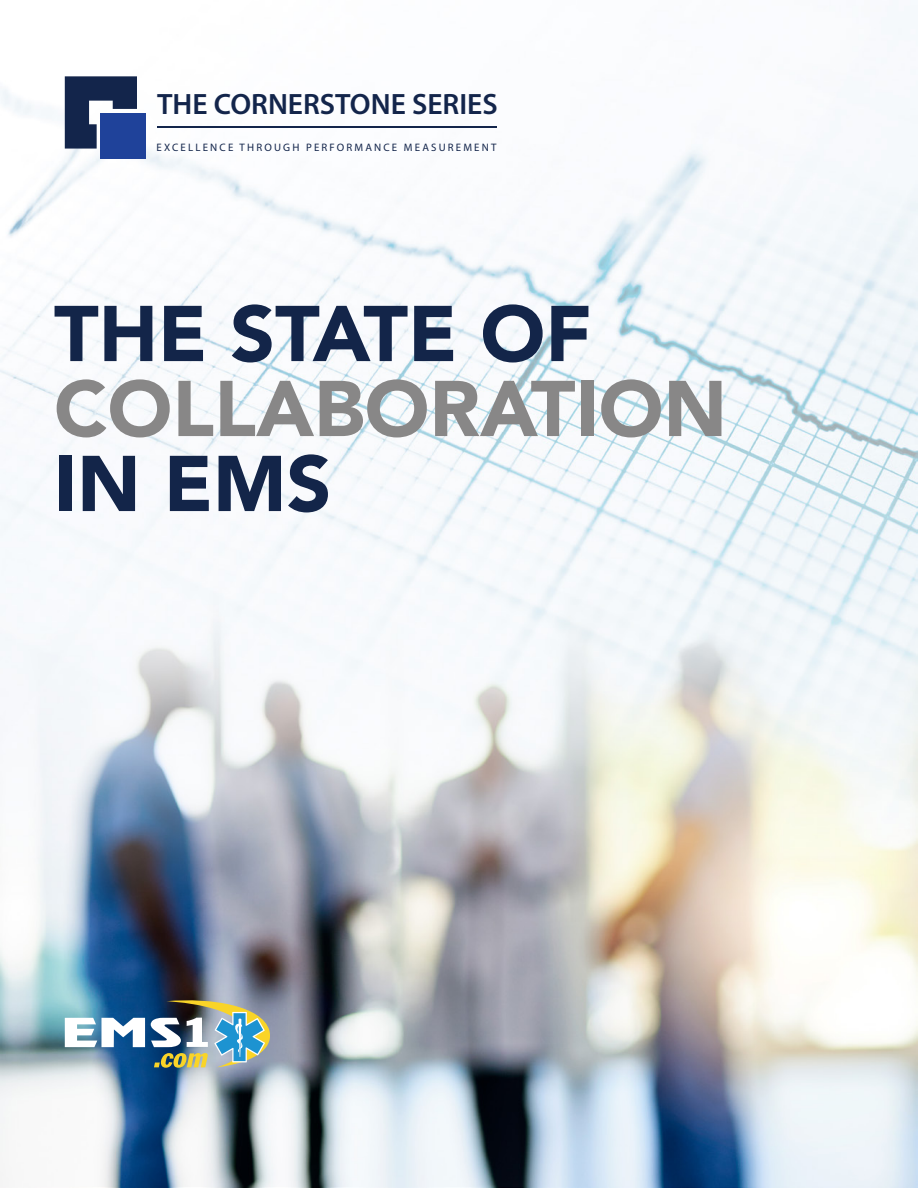
<style>
.page{position:relative;width:918px;height:1188px;background:#fff}
.page>*{position:absolute;margin:0;border:0;box-sizing:border-box;transform-origin:0 0}
.t1{font:900 78px "Avenir LT Std";color:#132549}
.t2{font:900 78px "Avenir LT Std";color:#888787}
.t3{font:600 29.55px "Myriad Pro";color:#13254b}
.t4{font:10.8px "Myriad Pro";letter-spacing:.2em;color:#13254b}
</style>
<div class="page">
<img style="left:0;top:28px;width:918px;height:1160px">
<svg style="left:65px;top:1018px;width:80px;height:29px"></svg>
<img style="left:151px;top:997px;width:123px;height:71px">
<svg style="left:65px;top:76px;width:72px;height:73px;background:#384868"></svg>
<div style="left:101px;top:113px;width:45px;height:45px;background:#1f429a"></div>
<hr style="left:157px;top:126px;width:339px;height:1px;background:#13254b">
<h2 class="t3" style="left:157px;top:85px;width:342px">THE CORNERSTONE SERIES</h2>
<p class="t4" style="left:157px;top:141px;width:341px">EXCELLENCE THROUGH PERFORMANCE MEASUREMENT</p>
<h1 class="t1" style="left:54px;top:287px;width:539px">THE STATE OF</h1>
<h1 class="t2" style="left:54px;top:362px;width:675px">COLLABORATION</h1>
<h1 class="t1" style="left:54px;top:437px;width:279px">IN EMS</h1>
</div>
